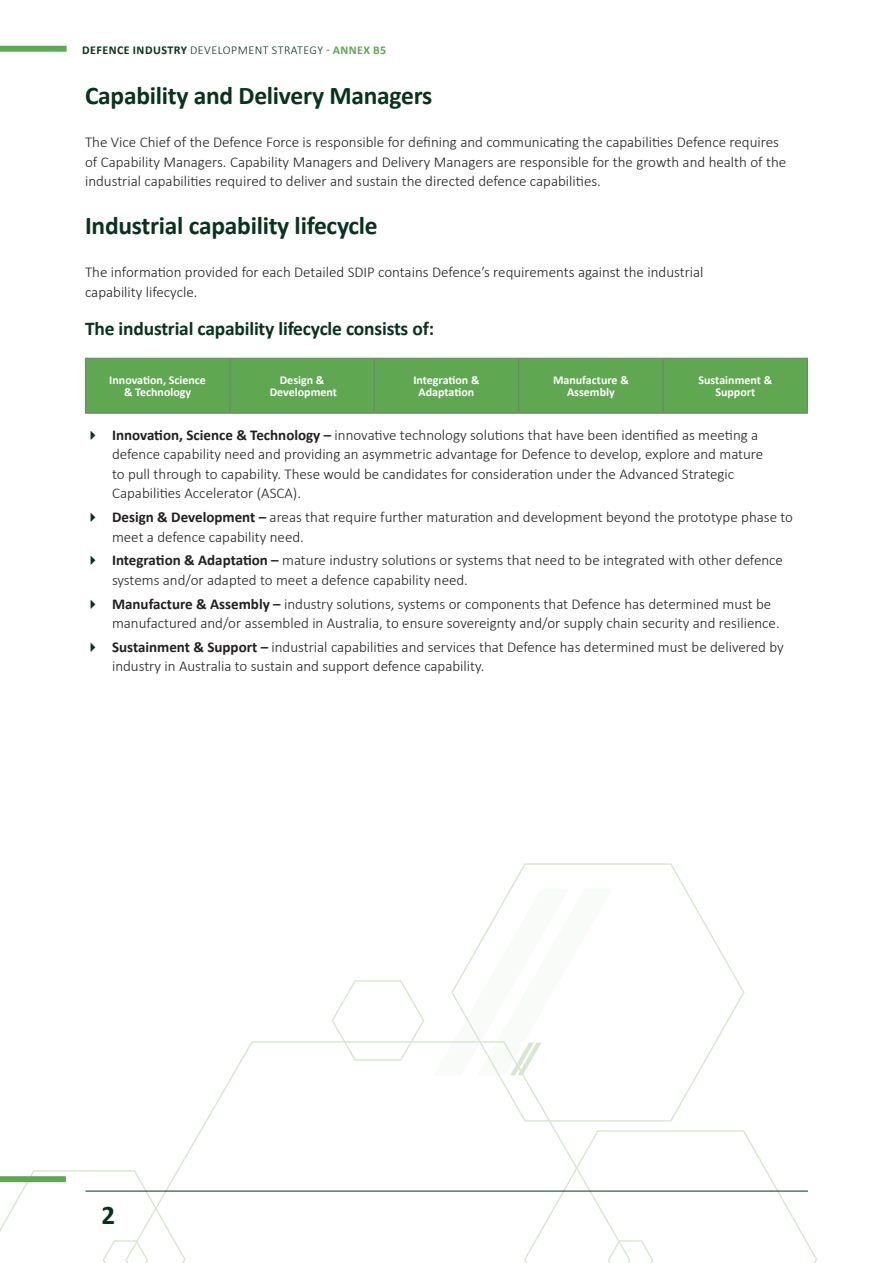
<style>
.page{position:relative;width:893px;height:1263px;background:#fff}
.page>*{position:absolute;margin:0;border:0;box-sizing:border-box;transform-origin:0 0}
.t1{font:700 27px "Calibri";color:#08331e}
.t2{font:700 25.5px "Calibri";letter-spacing:-.01em;color:#08331e}
.t3{font:700 19.5px "Calibri";letter-spacing:-.01em;color:#08331e}
.t4{font:300 15px/19.5px "Calibri";color:#231f20}
.t5{font:700 12px/12px "Calibri";color:#fff;text-align:center}
.t6{font:300 12px "Calibri";letter-spacing:.04em;color:#08331e}
.s1{font-weight:700}
.s2{font-weight:700;color:#60a752}
</style>
<div class="page">
<svg style="left:510px;top:863px;width:235px;height:259px"></svg>
<svg style="left:178px;top:1040px;width:453px;height:151px"></svg>
<svg style="left:331px;top:980px;width:94px;height:81px"></svg>
<svg style="left:0;top:1169px;width:186px;height:94px"></svg>
<svg style="left:523px;top:1129px;width:295px;height:134px"></svg>
<svg style="left:434px;top:889px;width:178px;height:186px"></svg>
<hr style="left:85px;top:1191px;width:723px;height:1px;background:#08331e">
<div style="left:0;top:1176px;width:66px;height:6px;background:#60a752"></div>
<div style="left:0;top:46px;width:67px;height:6px;background:#60a752"></div>
<div style="left:86px;top:359px;width:721px;height:54px;background:#60a752"></div>
<hr style="left:85px;top:358px;width:145px;height:1px;background:#708173">
<hr style="left:85px;top:359px;width:1px;height:54px;background:#708173">
<hr style="left:230px;top:358px;width:144px;height:1px;background:#708173">
<hr style="left:229px;top:359px;width:1px;height:54px;background:#708173">
<hr style="left:374px;top:358px;width:145px;height:1px;background:#708173">
<hr style="left:374px;top:359px;width:1px;height:54px;background:#708173">
<hr style="left:519px;top:358px;width:144px;height:1px;background:#708173">
<hr style="left:518px;top:359px;width:1px;height:54px;background:#708173">
<hr style="left:663px;top:358px;width:145px;height:1px;background:#708173">
<hr style="left:663px;top:359px;width:1px;height:54px;background:#708173">
<hr style="left:807px;top:359px;width:1px;height:54px;background:#708173">
<hr style="left:85px;top:413px;width:145px;height:1px;background:#708173">
<hr style="left:230px;top:413px;width:144px;height:1px;background:#708173">
<hr style="left:374px;top:413px;width:145px;height:1px;background:#708173">
<hr style="left:519px;top:413px;width:144px;height:1px;background:#708173">
<hr style="left:663px;top:413px;width:145px;height:1px;background:#708173">
<p class="t6" style="left:82px;top:42px;width:306px"><span class="s1">DEFENCE INDUSTRY</span> DEVELOPMENT STRATEGY <span class="s2">- ANNEX B5</span></p>
<h2 class="t2" style="left:85px;top:78px;width:349px">Capability and Delivery Managers</h2>
<p class="t4" style="left:85px;top:132px;width:703px">The Vice Chief of the Defence Force is responsible for defining and communicating the capabilities Defence requires of Capability Managers. Capability Managers and Delivery Managers are responsible for the growth and health of the industrial capabilities required to deliver and sustain the directed defence capabilities.</p>
<h2 class="t2" style="left:85px;top:208px;width:294px">Industrial capability lifecycle</h2>
<p class="t4" style="left:85px;top:262px;width:620px">The information provided for each Detailed SDIP contains Defence’s requirements against the industrial capability lifecycle.</p>
<h3 class="t3" style="left:85px;top:315px;width:351px">The industrial capability lifecycle consists of:</h3>
<p class="t5" style="left:109px;top:374px;width:98px">Innovation, Science &amp; Technology</p>
<p class="t5" style="left:270px;top:374px;width:69px">Design &amp;<br>Development</p>
<p class="t5" style="left:413px;top:374px;width:68px">Integration &amp;<br>Adaptation</p>
<p class="t5" style="left:553px;top:374px;width:77px">Manufacture &amp;<br>Assembly</p>
<p class="t5" style="left:698px;top:374px;width:75px">Sustainment &amp;<br>Support</p>
<p class="t4" style="left:112px;top:425px;width:653px"><span class="s1">Innovation, Science &amp; Technology –</span> innovative technology solutions that have been identified as meeting a defence capability need and providing an asymmetric advantage for Defence to develop, explore and mature to pull through to capability. These would be candidates for consideration under the Advanced Strategic Capabilities Accelerator (ASCA).</p>
<p class="t4" style="left:112px;top:507px;width:682px"><span class="s1">Design &amp; Development –</span> areas that require further maturation and development beyond the prototype phase to meet a defence capability need.</p>
<p class="t4" style="left:112px;top:550px;width:672px"><span class="s1">Integration &amp; Adaptation –</span> mature industry solutions or systems that need to be integrated with other defence systems and/or adapted to meet a defence capability need.</p>
<p class="t4" style="left:112px;top:594px;width:669px"><span class="s1">Manufacture &amp; Assembly –</span> industry solutions, systems or components that Defence has determined must be manufactured and/or assembled in Australia, to ensure sovereignty and/or supply chain security and resilience.</p>
<p class="t4" style="left:112px;top:637px;width:673px"><span class="s1">Sustainment &amp; Support –</span> industrial capabilities and services that Defence has determined must be delivered by industry in Australia to sustain and support defence capability.</p>
<h1 class="t1" style="left:102px;top:1196px;width:15px">2</h1>
</div>
